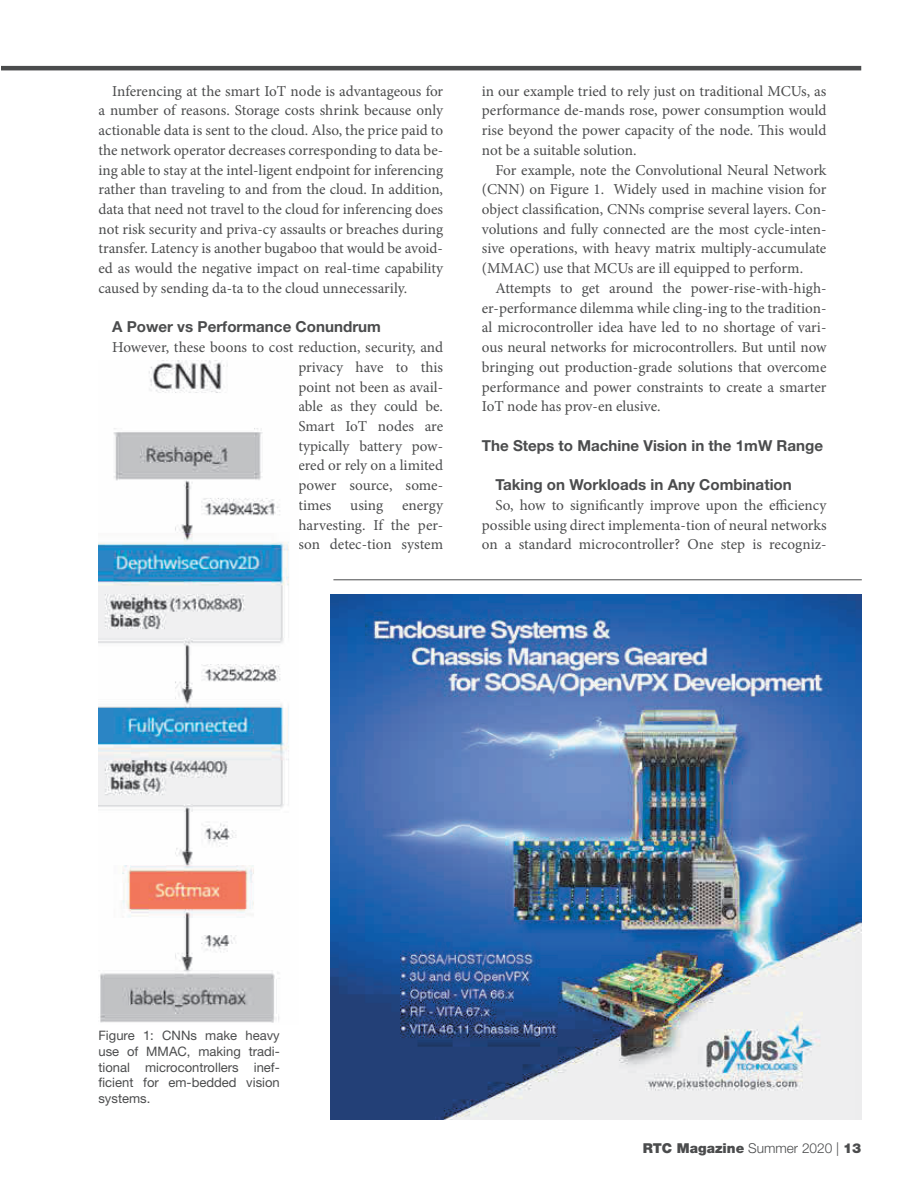
<style>
.page{position:relative;width:918px;height:1188px;background:#fff}
.page>*{position:absolute;margin:0;border:0;box-sizing:border-box;transform-origin:0 0}
.t1{font:15.15px/19.6px "Minion Pro";color:#4b4c4d;text-align:justify}
.t2{font:700 15.15px "Helvetica Neue LT Std";color:#4b4c4d}
.t3{font:900 13.65px "Helvetica Neue LT Std";color:#4b4c4d}
.t4{font:13.05px/15.6px "Helvetica Neue LT Std";color:#4b4c4d;text-align:justify}
.s1{font-weight:300}
</style>
<div class="page">
<hr style="left:2px;top:66px;width:859px;height:4px;background:#4b4c4d">
<img style="left:98px;top:360px;width:191px;height:663px">
<img style="left:331px;top:594px;width:530px;height:526px">
<hr style="left:333px;top:580px;width:529px;height:1px;background:#4b4c4d">
<p class="t1" style="left:98px;top:82px;width:346px;text-indent:14px">Inferencing at the smart IoT node is advantageous for a number of reasons. Storage costs shrink because only actionable data is sent to the cloud. Also, the price paid to the network operator decreases corresponding to data be&shy;ing able to stay at the intel-ligent endpoint for inferencing rather than traveling to and from the cloud. In addition, data that need not travel to the cloud for inferencing does not risk security and priva-cy assaults or breaches during transfer. Latency is another bugaboo that would be avoid&shy;ed as would the negative impact on real-time capability caused by sending da-ta to the cloud unnecessarily.</p>
<p class="t2" style="left:112px;top:322px;width:270px">A Power vs Performance Conundrum</p>
<p class="t1" style="left:298px;top:339px;width:146px;text-indent:-186px">However, these boons to cost reduction, security, and privacy have to this point not been as avail&shy;able as they could be.<br>Smart IoT nodes are typically battery pow&shy;ered or rely on a limited power source, some&shy;times using energy harvesting. If the per&shy;son detec-tion system</p>
<p class="t1" style="left:482px;top:82px;width:346px">in our example tried to rely just on traditional MCUs, as performance de-mands rose, power consumption would rise beyond the power capacity of the node. This would not be a suitable solution.</p>
<p class="t1" style="left:482px;top:161px;width:346px;text-indent:14px">For example, note the Convolutional Neural Network (CNN) on Figure 1. Widely used in machine vision for object classification, CNNs comprise several layers. Con&shy;volutions and fully connected are the most cycle-inten&shy;sive operations, with heavy matrix multiply-accumulate (MMAC) use that MCUs are ill equipped to perform.</p>
<p class="t1" style="left:482px;top:280px;width:346px;text-indent:14px">Attempts to get around the power-rise-with-high&shy;er-performance dilemma while cling-ing to the tradition&shy;al microcontroller idea have led to no shortage of vari&shy;ous neural networks for microcontrollers. But until now bringing out production-grade solutions that overcome performance and power constraints to create a smarter IoT node has prov-en elusive.</p>
<p class="t2" style="left:482px;top:440px;width:343px">The Steps to Machine Vision in the 1mW Range</p>
<p class="t2" style="left:496px;top:479px;width:298px">Taking on Workloads in Any Combination</p>
<p class="t1" style="left:482px;top:496px;width:346px;text-indent:14px">So, how to significantly improve upon the efficiency possible using direct implementa-tion of neural networks on a standard microcontroller? One step is recogniz-</p>
<p class="t4" style="left:98px;top:1029px;width:183px">Figure 1: CNNs make heavy use of MMAC, making tradi&shy;tional microcontrollers inef&shy;ficient for em-bedded vision systems.</p>
<p class="t3" style="left:643px;top:1140px;width:220px">RTC Magazine <span class="s1">Summer 2020 |</span> 13</p>
</div>
